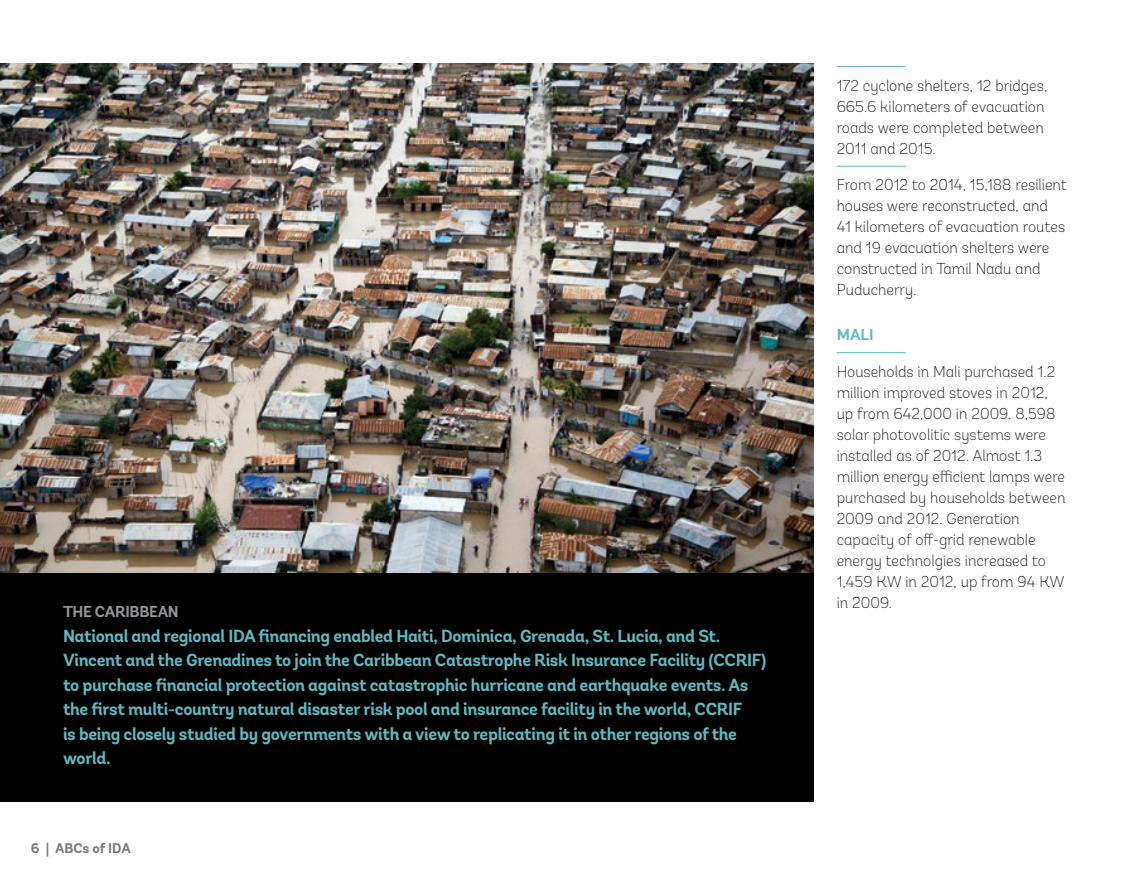
<style>
.page{position:relative;width:1134px;height:882px;background:#fff}
.page>*{position:absolute;margin:0;border:0;box-sizing:border-box;transform-origin:0 0}
.t1{font:700 17.5px/24.5px "Andes";letter-spacing:-.02em;color:#5fbac3}
.t2{font:200 15.75px/21px "Andes";color:#000}
.t3{font:700 15.75px "Andes";letter-spacing:-.02em;color:#939598}
.t4{font:700 15.75px "Andes";color:#5fbac3}
.t5{font:700 14px "Andes";color:#77787b}
</style>
<div class="page">
<hr style="left:837px;top:66px;width:69px;height:1px;background:#5fbac3">
<hr style="left:837px;top:166px;width:69px;height:1px;background:#5fbac3">
<hr style="left:837px;top:352px;width:69px;height:1px;background:#5fbac3">
<img style="left:0;top:63px;width:813px;height:510px">
<div style="left:0;top:573px;width:813px;height:229px;background:#000"></div>
<p class="t3" style="left:63px;top:602px;width:117px">THE CARIBBEAN</p>
<p class="t1" style="left:63px;top:624px;width:705px">National and regional IDA financing enabled Haiti, Dominica, Grenada, St. Lucia, and St.<br>Vincent and the Grenadines to join the Caribbean Catastrophe Risk Insurance Facility (CCRIF) to purchase financial protection against catastrophic hurricane and earthquake events. As the first multi-country natural disaster risk pool and insurance facility in the world, CCRIF<br>is being closely studied by governments with a view to replicating it in other regions of the world.</p>
<p class="t5" style="left:31px;top:840px;width:101px">6 | ABCs of IDA</p>
<p class="t2" style="left:837px;top:75px;width:212px">172 cyclone shelters, 12 bridges,<br>665.6 kilometers of evacuation roads were completed between<br>2011 and 2015.</p>
<p class="t2" style="left:837px;top:174px;width:232px">From 2012 to 2014, 15,188 resilient houses were reconstructed, and<br>41 kilometers of evacuation routes and 19 evacuation shelters were constructed in Tamil Nadu and<br>Puducherry.</p>
<p class="t4" style="left:837px;top:325px;width:38px">MALI</p>
<p class="t2" style="left:837px;top:361px;width:230px">Households in Mali purchased 1.2 million improved stoves in 2012, up from 642,000 in 2009. 8,598 solar photovolitic systems were installed as of 2012. Almost 1.3 million energy efficient lamps were purchased by households between<br>2009 and 2012. Generation capacity of off-grid renewable energy technolgies increased to<br>1,459 KW in 2012, up from 94 KW in 2009.</p>
</div>
